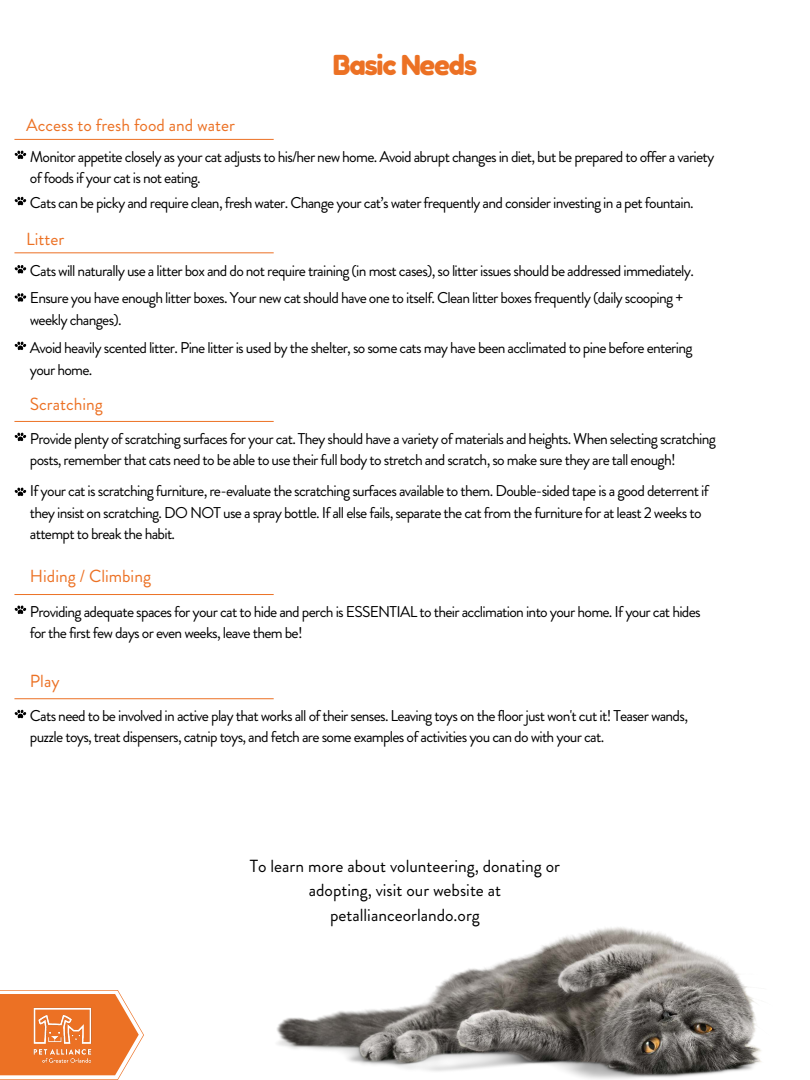
<style>
.page{position:relative;width:810px;height:1080px;background:#fff}
.page>*{position:absolute;margin:0;border:0;box-sizing:border-box;transform-origin:0 0}
.t1{font:27.5px "Fredoka One";letter-spacing:-.045em;color:#ec7124}
.t2{font:17.5px/24.4px "Brandon Grotesque";color:#000;text-align:center}
.t3{font:17.5px "Brandon Grotesque";color:#ec7124}
.t4{font:15.62px/21.6px "Brandon Grotesque";letter-spacing:-.045em;color:#000}
</style>
<div class="page">
<hr style="left:14px;top:139px;width:260px;height:1px;background:#ec7124">
<hr style="left:14px;top:252px;width:260px;height:1px;background:#ec7124">
<hr style="left:14px;top:421px;width:260px;height:1px;background:#ec7124">
<hr style="left:14px;top:594px;width:260px;height:1px;background:#ec7124">
<hr style="left:14px;top:698px;width:260px;height:1px;background:#ec7124">
<svg style="left:0;top:990px;width:144px;height:90px"></svg>
<img style="left:29px;top:1007px;width:67px;height:56px">
<img style="left:276px;top:927px;width:486px;height:152px">
<svg style="left:14px;top:150px;width:12px;height:9px"></svg>
<svg style="left:14px;top:196px;width:12px;height:9px"></svg>
<svg style="left:14px;top:265px;width:12px;height:8px"></svg>
<svg style="left:14px;top:293px;width:12px;height:9px"></svg>
<svg style="left:14px;top:341px;width:12px;height:9px"></svg>
<svg style="left:14px;top:432px;width:12px;height:9px"></svg>
<svg style="left:14px;top:487px;width:12px;height:9px"></svg>
<svg style="left:14px;top:605px;width:12px;height:9px"></svg>
<svg style="left:14px;top:709px;width:12px;height:9px"></svg>
<h1 class="t1" style="left:333px;top:48px;width:146px">Basic Needs</h1>
<p class="t3" style="left:26px;top:113px;width:210px">Access to fresh food and water</p>
<p class="t4" style="left:30px;top:146px;width:686px">Monitor appetite closely as your cat adjusts to his/her new home. Avoid abrupt changes in diet, but be prepared to offer a variety of foods if your cat is not eating.</p>
<p class="t4" style="left:30px;top:192px;width:665px">Cats can be picky and require clean, fresh water. Change your cat’s water frequently and consider investing in a pet fountain.</p>
<p class="t3" style="left:26px;top:227px;width:40px">Litter</p>
<p class="t4" style="left:30px;top:258px;width:666px;line-height:26.8px">Cats will naturally use a litter box and do not require training (in most cases), so litter issues should be addressed immediately.<br>Ensure you have enough litter boxes. Your new cat should have one to itself. Clean litter boxes frequently (daily scooping +</p>
<p class="t4" style="left:30px;top:305px;width:664px;line-height:28.4px">weekly changes).<br>Avoid heavily scented litter. Pine litter is used by the shelter, so some cats may have been acclimated to pine before entering</p>
<p class="t4" style="left:30px;top:359px;width:64px">your home.</p>
<p class="t3" style="left:30px;top:392px;width:75px">Scratching</p>
<p class="t4" style="left:30px;top:428px;width:688px">Provide plenty of scratching surfaces for your cat. They should have a variety of materials and heights. When selecting scratching posts, remember that cats need to be able to use their full body to stretch and scratch, so make sure they are tall enough!</p>
<p class="t4" style="left:30px;top:480px;width:681px">If your cat is scratching furniture, re-evaluate the scratching surfaces available to them. Double-sided tape is a good deterrent if they insist on scratching. DO NOT use a spray bottle. If all else fails, separate the cat from the furniture for at least 2 weeks to attempt to break the habit.</p>
<p class="t3" style="left:30px;top:564px;width:123px">Hiding / Climbing</p>
<p class="t4" style="left:30px;top:601px;width:672px">Providing adequate spaces for your cat to hide and perch is ESSENTIAL to their acclimation into your home. If your cat hides for the first few days or even weeks, leave them be!</p>
<p class="t3" style="left:30px;top:668px;width:31px">Play</p>
<p class="t4" style="left:30px;top:705px;width:660px">Cats need to be involved in active play that works all of their senses. Leaving toys on the floor just won't cut it! Teaser wands, puzzle toys, treat dispensers, catnip toys, and fetch are some examples of activities you can do with your cat.</p>
<p class="t2" style="left:250px;top:854px;width:312px">To learn more about volunteering, donating or adopting, visit our website at petallianceorlando.org</p>
</div>
